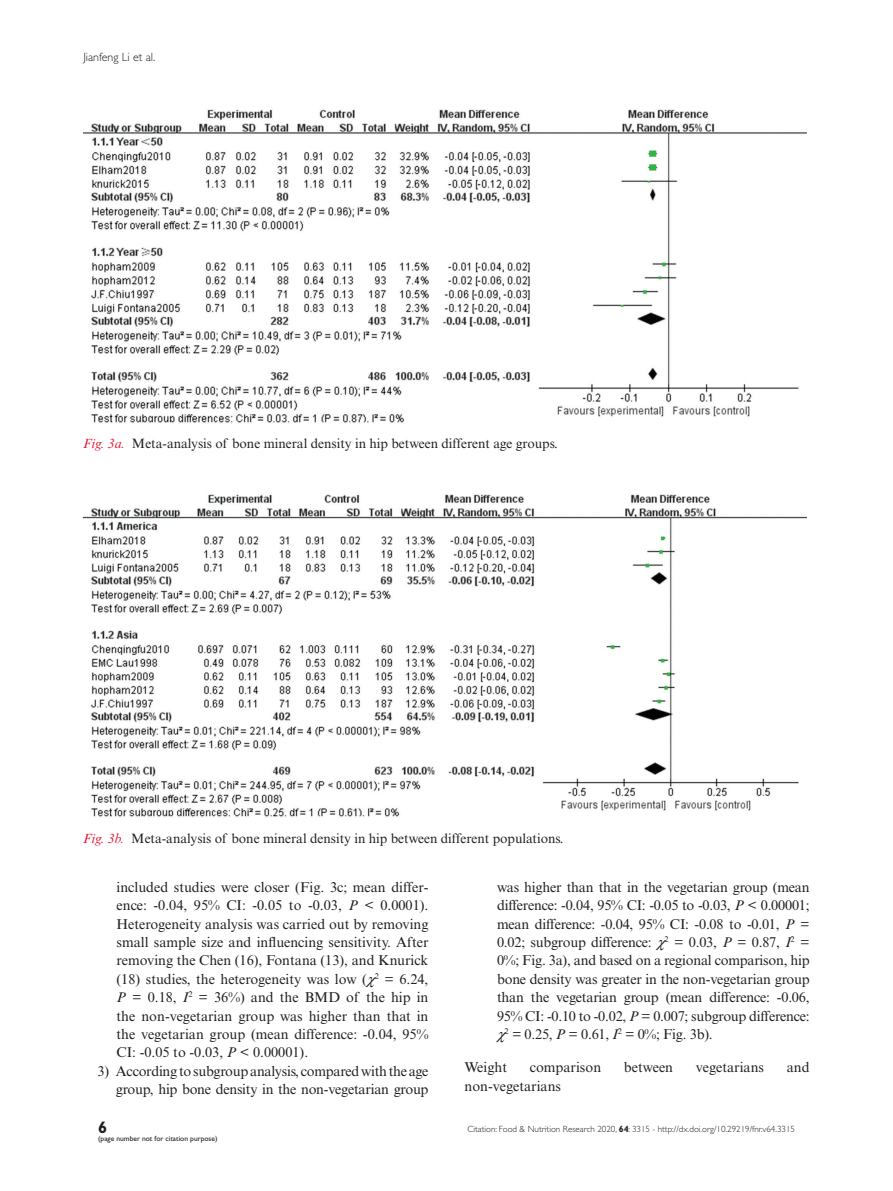
<style>
.page{position:relative;width:893px;height:1191px;background:#fff}
.page>*{position:absolute;margin:0;border:0;box-sizing:border-box;transform-origin:0 0}
.t1{font:700 16.5px "Gill Sans Std";color:#231f20}
.TX{font:14.25px/18.3px "Times New Roman MT Std";letter-spacing:-.015em;color:#231f20;text-align:justify}
.FC{font:13.5px "Times New Roman MT Std";color:#231f20}
.t2{font:300 12px "Gill Sans Std";color:#231f20}
.t3{font:300 9px "Gill Sans Std";color:#231f20}
.t4{font:7.5px "Gill Sans Std";color:#231f20}
.s1{font-style:italic;color:#e51836}
.s2{font-style:italic}
.s3{font-weight:700}
</style>
<div class="page">
<img style="left:83px;top:109px;width:723px;height:314px">
<img style="left:83px;top:494px;width:723px;height:323px">
<p class="t2" style="left:83px;top:50px;width:73px">Jianfeng Li et al.</p>
<p class="FC" style="left:83px;top:436px;width:476px"><span class="s1">Fig. 3a.</span> Meta-analysis of bone mineral density in hip between different age groups.</p>
<p class="FC" style="left:83px;top:830px;width:482px"><span class="s1">Fig. 3b.</span> Meta-analysis of bone mineral density in hip between different populations.</p>
<p class="TX" style="left:117px;top:878px;width:313px">included studies were closer (Fig. 3c; mean differ&shy;ence: -0.04, 95% CI: -0.05 to -0.03, <span class="s2">P</span> &lt; 0.0001).<br>Heterogeneity analysis was carried out by removing small sample size and influencing sensitivity. After removing the Chen (16), Fontana (13), and Knurick (18) studies, the heterogeneity was low ( <sup>2</sup> = 6.24, <span class="s2">P</span> = 0.18, <span class="s2">I</span><sup>2</sup> = 36%) and the BMD of the hip in the non-vegetarian group was higher than that in the vegetarian group (mean difference: -0.04, 95% CI: -0.05 to -0.03, <span class="s2">P</span> &lt; 0.00001).</p>
<p class="TX" style="left:98px;top:1061px;width:332px;text-align:right">3) According to subgroup analysis, compared with the age group, hip bone density in the non-vegetarian group</p>
<p class="TX" style="left:497px;top:878px;width:314px">was higher than that in the vegetarian group (mean</p>
<p class="TX" style="left:497px;top:896px;width:314px">difference: -0.04, 95% CI: -0.05 to -0.03, <span class="s2">P</span> &lt; 0.00001;</p>
<p class="TX" style="left:497px;top:914px;width:314px">mean difference: -0.04, 95% CI: -0.08 to -0.01, <span class="s2">P</span> =</p>
<p class="TX" style="left:497px;top:933px;width:314px">0.02; subgroup difference: <sup>2</sup> = 0.03, <span class="s2">P</span> = 0.87, <span class="s2">I</span><sup>2</sup> =</p>
<p class="TX" style="left:497px;top:951px;width:314px">0%; Fig. 3a), and based on a regional comparison, hip</p>
<p class="TX" style="left:497px;top:969px;width:314px">bone density was greater in the non-vegetarian group</p>
<p class="TX" style="left:497px;top:988px;width:314px">than the vegetarian group (mean difference: -0.06,</p>
<p class="TX" style="left:497px;top:1006px;width:314px">95% CI: -0.10 to -0.02, <span class="s2">P</span> = 0.007; subgroup difference:</p>
<p class="TX" style="left:505px;top:1025px;width:210px"><sup>2</sup> = 0.25, <span class="s2">P</span> = 0.61, <span class="s2">I</span><sup>2</sup> = 0%; Fig. 3b).</p>
<p class="TX" style="left:464px;top:1058px;width:44px">Weight</p>
<p class="TX" style="left:530px;top:1058px;width:73px">comparison</p>
<p class="TX" style="left:624px;top:1058px;width:51px">between</p>
<p class="TX" style="left:696px;top:1058px;width:70px">vegetarians</p>
<p class="TX" style="left:787px;top:1058px;width:24px">and</p>
<p class="TX" style="left:464px;top:1076px;width:98px">non-vegetarians</p>
<p class="t1" style="left:98px;top:1117px;width:11px">6</p>
<p class="t3" style="left:467px;top:1124px;width:329px">Citation: Food &amp; Nutrition Research 2020, <span class="s3">64</span>: 3315 - http://dx.doi.org/10.29219/fnr.v64.3315</p>
<p class="t4" style="left:98px;top:1133px;width:121px">(page number not for citation purpose)</p>
</div>
